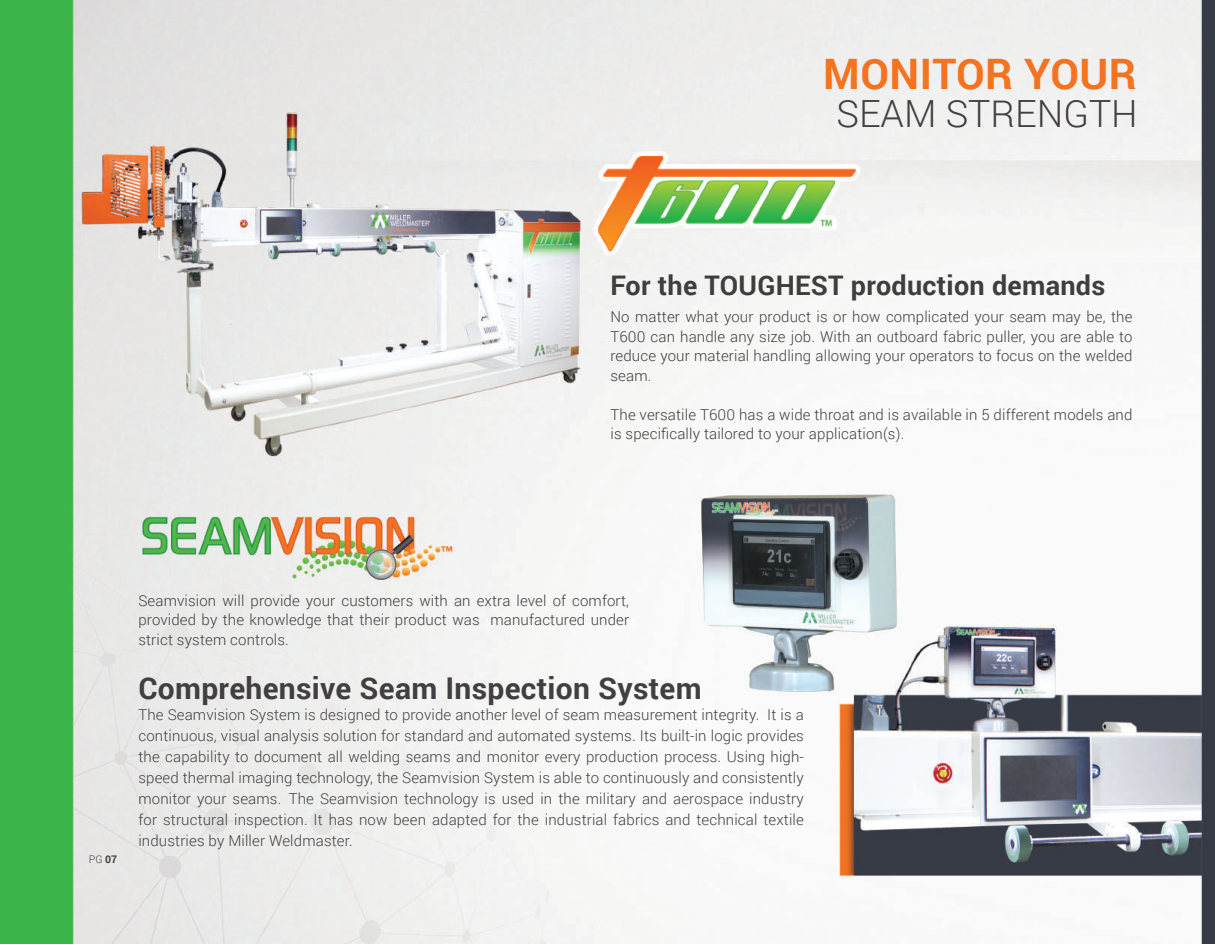
<style>
.page{position:relative;width:1215px;height:945px;background:#fff}
.page>*{position:absolute;margin:0;border:0;box-sizing:border-box;transform-origin:0 0}
.t1{font:700 42px "Roboto";letter-spacing:.01em;color:#f47321}
.t2{font:300 37.5px "Roboto";color:#413f41}
.t3{font:700 30px "Roboto";letter-spacing:.01em;color:#413f41}
.t4{font:700 27px "Roboto";letter-spacing:.01em;color:#3e3e3f}
.t5{font:300 15px/21px "Roboto";letter-spacing:.01em;color:#413f41;text-align:justify}
.t6{font:300 15px/19.5px "Roboto";letter-spacing:.01em;color:#3e3e3f;text-align:justify}
.t7{font:300 10.5px "Roboto";color:#413f41}
.s1{font-weight:700}
</style>
<div class="page">
<img style="left:0;top:0;width:1215px;height:944px">
<h1 class="t1" style="left:823px;top:45px;width:315px">MONITOR YOUR</h1>
<h2 class="t2" style="left:837px;top:87px;width:303px">SEAM STRENGTH</h2>
<h3 class="t4" style="left:610px;top:267px;width:496px">For the TOUGHEST production demands</h3>
<p class="t6" style="left:610px;top:307px;width:524px">No matter what your product is or how complicated your seam may be, the T600 can handle any size job. With an outboard fabric puller, you are able to reduce your material handling allowing your operators to focus on the welded seam.</p>
<p class="t6" style="left:610px;top:404px;width:523px">The versatile T600 has a wide throat and is available in 5 different models and is specifically tailored to your application(s).</p>
<p class="t7" style="left:89px;top:852px;width:30px">PG <span class="s1">07</span></p>
<p class="t6" style="left:138px;top:590px;width:492px">Seamvision will provide your customers with an extra level of comfort, provided by the knowledge that their product was manufactured under strict system controls.</p>
<h3 class="t3" style="left:138px;top:667px;width:565px">Comprehensive Seam Inspection System</h3>
<p class="t5" style="left:138px;top:703px;width:667px">The Seamvision System is designed to provide another level of seam measurement integrity. It is a continuous, visual analysis solution for standard and automated systems. Its built-in logic provides the capability to document all welding seams and monitor every production process. Using high&shy;speed thermal imaging technology, the Seamvision System is able to continuously and consistently monitor your seams. The Seamvision technology is used in the military and aerospace industry for structural inspection. It has now been adapted for the industrial fabrics and technical textile industries by Miller Weldmaster.</p>
</div>
